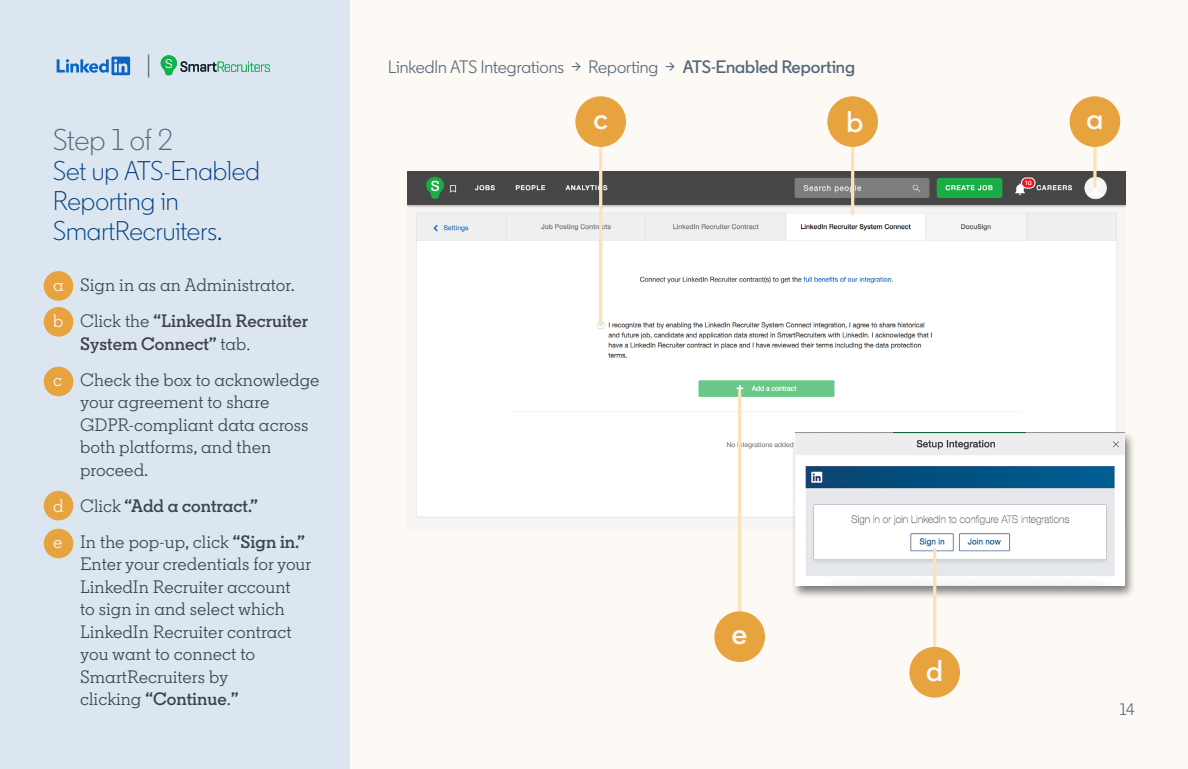
<style>
.page{position:relative;width:1188px;height:769px;background:#fdfaf5}
.page>*{position:absolute;margin:0;border:0;box-sizing:border-box;transform-origin:0 0}
.t1{font:300 30px "Community";letter-spacing:-.01em;color:#56687a}
.t2{font:600 30px "Community";color:#fdfaf5}
.t3{font:300 27px/30px "Community";color:#004182}
.t4{font:300 27px "Community";color:#56687a}
.t5{font:18px/22.5px "Community Slab";color:#38434f}
.t6{font:18px "Community";color:#56687a}
.t7{font:600 18px/22.5px "Community Slab";color:#3c4345}
.t8{font:600 18px "Community Slab";color:#38434f}
.t9{font:16.5px "Community";color:#56687a}
.s1{font-weight:600}
.s2{color:#fdfaf5}
.s3{font-weight:400;color:#fdfaf5}
.s4{font-weight:400;color:#38434f}
.s5{font-family:"Source Sans Pro";font-weight:300;color:#000}
.s6{font-weight:400}
</style>
<div class="page">
<div style="left:0;top:0;width:350px;height:769px;background:#dce6f1"></div>
<svg style="left:57px;top:57px;width:73px;height:18px"></svg>
<div style="left:44px;top:271px;width:29px;height:30px;background:#e7a33e;border-radius:50%"></div>
<div style="left:44px;top:307px;width:29px;height:30px;background:#e7a33e;border-radius:50%"></div>
<div style="left:44px;top:367px;width:29px;height:29px;background:#e7a33e;border-radius:50%"></div>
<div style="left:44px;top:491px;width:29px;height:29px;background:#e7a33e;border-radius:50%"></div>
<div style="left:44px;top:529px;width:29px;height:29px;background:#e7a33e;border-radius:50%"></div>
<img style="left:408px;top:172px;width:717px;height:357px">
<div style="left:790px;top:430px;width:346px;height:168px;background:#000;opacity:.5"></div>
<img style="left:795px;top:433px;width:330px;height:152px">
<svg style="left:1093px;top:147px;width:4px;height:41px"></svg>
<div style="left:1070px;top:96px;width:50px;height:51px;background:#e7a33e;border-radius:50%"></div>
<hr style="left:851px;top:147px;width:3px;height:68px;background:#fce2ba">
<div style="left:827px;top:96px;width:51px;height:51px;background:#e7a33e;border-radius:50%"></div>
<hr style="left:599px;top:147px;width:3px;height:179px;background:#fce2ba">
<div style="left:575px;top:96px;width:51px;height:51px;background:#e7a33e;border-radius:50%"></div>
<hr style="left:738px;top:390px;width:3px;height:246px;background:#fce2ba">
<div style="left:714px;top:611px;width:51px;height:51px;background:#e7a33e;border-radius:50%"></div>
<hr style="left:933px;top:548px;width:3px;height:124px;background:#fce2ba">
<div style="left:909px;top:647px;width:51px;height:50px;background:#e7a33e;border-radius:50%"></div>
<svg style="left:161px;top:55px;width:109px;height:20px"></svg>
<h2 class="t4" style="left:146px;top:49px;width:7px">|</h2>
<p class="t6" style="left:388px;top:55px;width:469px">LinkedIn ATS Integrations → Reporting → <span class="s1">ATS-Enabled Reporting</span></p>
<p class="t1" style="left:53px;top:122px;width:121px">Step 1 of 2</p>
<p class="t3" style="left:53px;top:156px;width:208px">Set up ATS-Enabled<br>Reporting in<br>SmartRecruiters.</p>
<p class="t5" style="left:53px;top:274px;width:243px"><span class="s2">a</span> Sign in as an Administrator.</p>
<p class="t7" style="left:80px;top:310px;width:229px;text-indent:-27px"><span class="s3">b</span> <span class="s4">Click the</span> “LinkedIn Recruiter<br>System Connect” <span class="s4">tab</span><span class="s5">.</span></p>
<p class="t5" style="left:80px;top:368px;width:241px;text-indent:-27px"><span class="s2">c</span> Check the box to acknowledge your agreement to share<br>GDPR-compliant data across both platforms, and then proceed.</p>
<p class="t8" style="left:53px;top:494px;width:206px"><span class="s3">d</span> <span class="s6">Click</span> “Add a contract.”</p>
<p class="t5" style="left:80px;top:530px;width:233px;text-indent:-27px"><span class="s2">e</span> In the pop-up, click <span class="s1">“Sign in.”<br></span>Enter your credentials for your<br>LinkedIn Recruiter account<br>to sign in and select which<br>LinkedIn Recruiter contract you want to connect to<br>SmartRecruiters by<br>clicking <span class="s1">“Continue</span>.<span class="s1">”</span></p>
<p class="t2" style="left:594px;top:100px;width:16px">c</p>
<p class="t2" style="left:847px;top:103px;width:18px">b</p>
<p class="t2" style="left:1087px;top:100px;width:18px">a</p>
<p class="t2" style="left:732px;top:615px;width:17px">e</p>
<p class="t2" style="left:926px;top:652px;width:18px">d</p>
<p class="t9" style="left:1120px;top:699px;width:16px">14</p>
</div>
